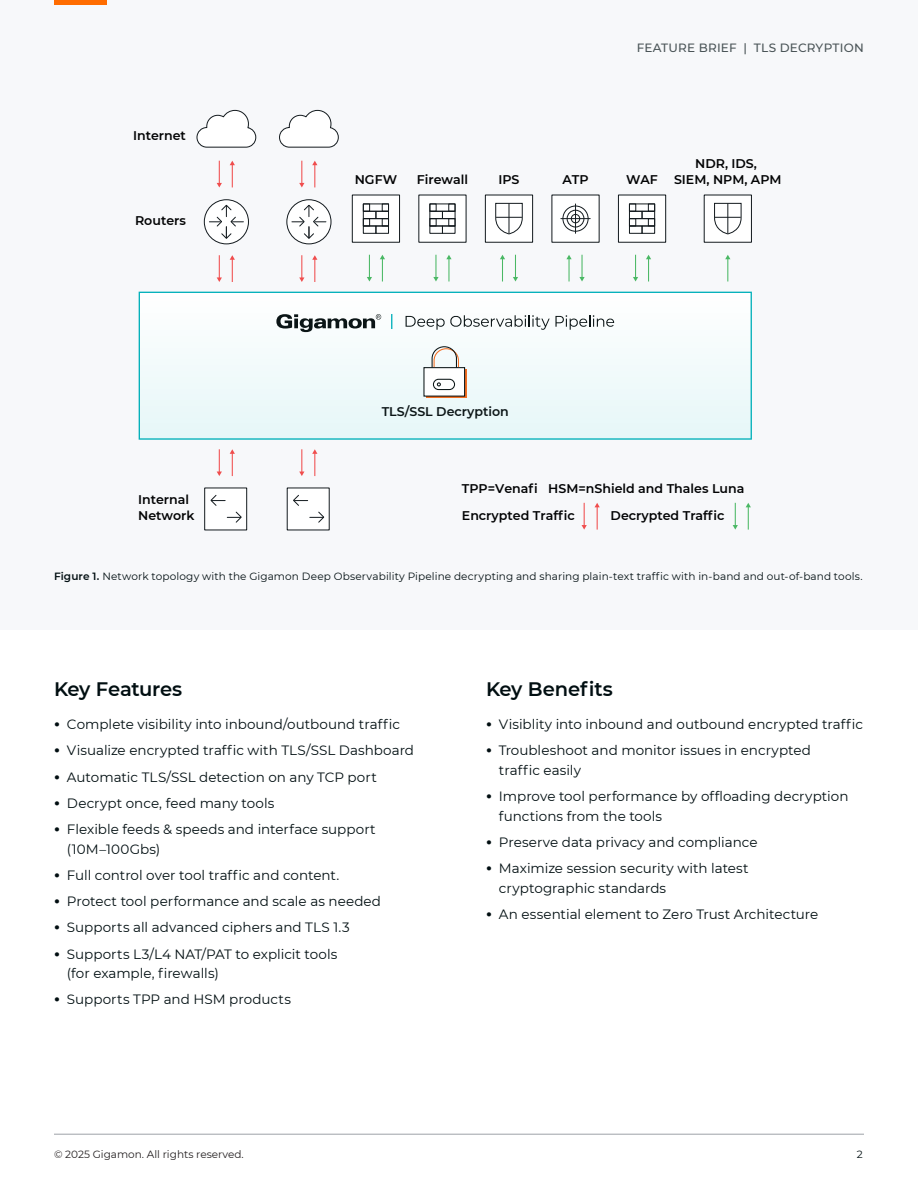
<style>
.page{position:relative;width:918px;height:1188px;background:#fff}
.page>*{position:absolute;margin:0;border:0;box-sizing:border-box;transform-origin:0 0}
.t1{font:600 19.5px "Montserrat";letter-spacing:-.015em;color:#010e11}
.t2{font:13.5px/19.5px "Montserrat";color:#010e11}
.t3{font:600 12.6px/15.1px "Montserrat";color:#020304}
.t4{font:600 12.6px "Montserrat";color:#0b1516}
.t5{font:500 12px "Montserrat";letter-spacing:.02em;color:#4a5457}
.t6{font:10.5px "Montserrat";letter-spacing:.01em;color:#010e11}
.t7{font:10.5px "Montserrat";color:#231f20}
.s1{font-weight:600}
.s2{font-weight:700;font-size:16.5px}
</style>
<div class="page">
<hr style="left:54px;top:1134px;width:810px;height:1px;background:#9da2a7">
<div style="left:0;top:0;width:918px;height:630px;background:#f7f8fa"></div>
<hr style="left:54px;top:0;width:53px;height:4px;background:#ff6c00">
<svg style="left:196px;top:109px;width:61px;height:39px"></svg>
<div style="left:205px;top:488px;width:42px;height:42px;background:#fff"></div>
<div style="left:204px;top:487px;width:43px;height:43px;border:1px solid #131a1e"></div>
<svg style="left:210px;top:495px;width:32px;height:28px"></svg>
<svg style="left:217px;top:449px;width:5px;height:27px"></svg>
<svg style="left:230px;top:449px;width:5px;height:27px"></svg>
<svg style="left:217px;top:255px;width:5px;height:27px"></svg>
<svg style="left:230px;top:255px;width:5px;height:27px"></svg>
<svg style="left:217px;top:161px;width:5px;height:26px"></svg>
<svg style="left:230px;top:161px;width:5px;height:26px"></svg>
<div style="left:618px;top:195px;width:48px;height:47px;background:#fff"></div>
<div style="left:618px;top:195px;width:48px;height:48px;border:1px solid #131a1e"></div>
<div style="left:642px;top:211px;width:13px;height:8px;border:1px solid #131a1e"></div>
<div style="left:642px;top:225px;width:13px;height:9px;border:1px solid #131a1e"></div>
<div style="left:629px;top:211px;width:14px;height:8px;border:1px solid #131a1e"></div>
<div style="left:629px;top:225px;width:14px;height:9px;border:1px solid #131a1e"></div>
<div style="left:648px;top:203px;width:7px;height:9px;border:1px solid #131a1e"></div>
<div style="left:648px;top:218px;width:7px;height:8px;border:1px solid #131a1e"></div>
<div style="left:629px;top:203px;width:7px;height:9px;border:1px solid #131a1e"></div>
<div style="left:629px;top:218px;width:7px;height:8px;border:1px solid #131a1e"></div>
<svg style="left:646px;top:255px;width:5px;height:27px"></svg>
<svg style="left:633px;top:255px;width:5px;height:27px"></svg>
<div style="left:419px;top:195px;width:47px;height:47px;background:#fff"></div>
<div style="left:442px;top:211px;width:14px;height:8px;border:1px solid #131a1e"></div>
<div style="left:442px;top:225px;width:14px;height:9px;border:1px solid #131a1e"></div>
<div style="left:429px;top:211px;width:14px;height:8px;border:1px solid #131a1e"></div>
<div style="left:429px;top:225px;width:14px;height:9px;border:1px solid #131a1e"></div>
<div style="left:448px;top:203px;width:8px;height:9px;border:1px solid #131a1e"></div>
<div style="left:448px;top:218px;width:8px;height:8px;border:1px solid #131a1e"></div>
<div style="left:429px;top:203px;width:8px;height:9px;border:1px solid #131a1e"></div>
<div style="left:429px;top:218px;width:8px;height:8px;border:1px solid #131a1e"></div>
<svg style="left:446px;top:255px;width:6px;height:27px"></svg>
<svg style="left:433px;top:255px;width:6px;height:27px"></svg>
<div style="left:352px;top:195px;width:48px;height:47px;background:#fff"></div>
<div style="left:352px;top:195px;width:48px;height:48px;border:1px solid #131a1e"></div>
<div style="left:375px;top:211px;width:14px;height:8px;border:1px solid #131a1e"></div>
<div style="left:375px;top:225px;width:14px;height:9px;border:1px solid #131a1e"></div>
<div style="left:363px;top:211px;width:13px;height:8px;border:1px solid #131a1e"></div>
<div style="left:363px;top:225px;width:13px;height:9px;border:1px solid #131a1e"></div>
<div style="left:382px;top:203px;width:7px;height:9px;border:1px solid #131a1e"></div>
<div style="left:382px;top:218px;width:7px;height:8px;border:1px solid #131a1e"></div>
<div style="left:363px;top:203px;width:7px;height:9px;border:1px solid #131a1e"></div>
<div style="left:363px;top:218px;width:7px;height:8px;border:1px solid #131a1e"></div>
<svg style="left:380px;top:255px;width:5px;height:27px"></svg>
<svg style="left:367px;top:255px;width:5px;height:27px"></svg>
<div style="left:552px;top:195px;width:47px;height:47px;background:#fff"></div>
<svg style="left:561px;top:204px;width:29px;height:29px"></svg>
<svg style="left:566px;top:255px;width:6px;height:27px"></svg>
<svg style="left:579px;top:255px;width:6px;height:27px"></svg>
<div style="left:485px;top:195px;width:48px;height:47px;background:#fff"></div>
<div style="left:485px;top:195px;width:48px;height:48px;border:1px solid #131a1e"></div>
<svg style="left:500px;top:255px;width:5px;height:27px"></svg>
<svg style="left:513px;top:255px;width:5px;height:27px"></svg>
<svg style="left:495px;top:202px;width:28px;height:33px"></svg>
<div style="left:704px;top:195px;width:47px;height:47px;background:#fff"></div>
<div style="left:704px;top:195px;width:48px;height:48px;border:1px solid #131a1e"></div>
<svg style="left:725px;top:255px;width:5px;height:27px"></svg>
<svg style="left:714px;top:202px;width:28px;height:33px"></svg>
<svg style="left:204px;top:200px;width:44px;height:44px"></svg>
<div style="left:204px;top:199px;width:45px;height:45px;border:1px solid #131a1e;border-radius:50%"></div>
<svg style="left:209px;top:204px;width:34px;height:36px"></svg>
<svg style="left:279px;top:109px;width:60px;height:39px"></svg>
<div style="left:287px;top:488px;width:42px;height:42px;background:#fff"></div>
<svg style="left:293px;top:494px;width:32px;height:29px"></svg>
<svg style="left:299px;top:449px;width:5px;height:27px"></svg>
<svg style="left:312px;top:449px;width:5px;height:27px"></svg>
<svg style="left:582px;top:503px;width:5px;height:27px"></svg>
<svg style="left:595px;top:503px;width:5px;height:27px"></svg>
<svg style="left:733px;top:503px;width:5px;height:27px"></svg>
<svg style="left:746px;top:503px;width:5px;height:27px"></svg>
<svg style="left:299px;top:255px;width:5px;height:27px"></svg>
<svg style="left:312px;top:255px;width:5px;height:27px"></svg>
<svg style="left:299px;top:161px;width:5px;height:26px"></svg>
<svg style="left:312px;top:161px;width:5px;height:26px"></svg>
<svg style="left:287px;top:200px;width:44px;height:44px"></svg>
<div style="left:286px;top:199px;width:45px;height:45px;border:1px solid #131a1e;border-radius:50%"></div>
<svg style="left:292px;top:204px;width:34px;height:36px"></svg>
<div style="left:139px;top:292px;width:613px;height:148px;background:#f2fafb"></div>
<svg style="left:391px;top:314px;width:1px;height:15px"></svg>
<svg style="left:406px;top:315px;width:208px;height:15px"></svg>
<svg style="left:276px;top:314px;width:105px;height:18px"></svg>
<div style="left:426px;top:370px;width:41px;height:28px;background:#d8631f"></div>
<div style="left:424px;top:368px;width:41px;height:28px;background:#fff"></div>
<div style="left:423px;top:367px;width:42px;height:30px;border:1px solid #0b1516"></div>
<svg style="left:431px;top:346px;width:29px;height:23px"></svg>
<svg style="left:432px;top:378px;width:24px;height:13px"></svg>
<p class="t3" style="left:133px;top:127px;width:54px">Internet</p>
<p class="t3" style="left:135px;top:213px;width:52px">Routers</p>
<p class="t3" style="left:138px;top:492px;width:58px">Internal<br>Network</p>
<p class="t5" style="left:637px;top:39px;width:229px">FEATURE BRIEF | TLS DECRYPTION</p>
<p class="t3" style="left:355px;top:171px;width:44px">NGFW</p>
<p class="t3" style="left:417px;top:171px;width:53px">Firewall</p>
<p class="t3" style="left:498px;top:171px;width:23px">IPS</p>
<p class="t3" style="left:562px;top:171px;width:28px">ATP</p>
<p class="t3" style="left:626px;top:171px;width:33px">WAF</p>
<p class="t3" style="left:674px;top:156px;width:109px;text-align:center">NDR, IDS,<br>SIEM, NPM, APM</p>
<p class="t4" style="left:382px;top:403px;width:129px">TLS/SSL Decryption</p>
<p class="t3" style="left:611px;top:475px;width:135px;line-height:26.7px;text-indent:-149px">TPP=Venafi HSM=nShield and Thales Luna<br>Decrypted Traffic</p>
<p class="t3" style="left:462px;top:507px;width:114px">Encrypted Traffic</p>
<p class="t6" style="left:54px;top:569px;width:810px"><span class="s1">Figure 1.</span> Network topology with the Gigamon Deep Observability Pipeline decrypting and sharing plain-text traffic with in-band and out-of-band tools.</p>
<h1 class="t1" style="left:54px;top:675px;width:130px">Key Features</h1>
<p class="t2" style="left:54px;top:714px;width:347px"><span class="s2">•</span> Complete visibility into inbound/outbound traffic</p>
<p class="t2" style="left:54px;top:740px;width:362px"><span class="s2">•</span> Visualize encrypted traffic with TLS/SSL Dashboard</p>
<p class="t2" style="left:54px;top:767px;width:324px"><span class="s2">•</span> Automatic TLS/SSL detection on any TCP port</p>
<p class="t2" style="left:54px;top:793px;width:222px"><span class="s2">•</span> Decrypt once, feed many tools</p>
<p class="t2" style="left:67px;top:819px;width:310px;text-indent:-13px"><span class="s2">•</span> Flexible feeds &amp; speeds and interface support (10M–100Gbs)</p>
<p class="t2" style="left:54px;top:865px;width:287px"><span class="s2">•</span> Full control over tool traffic and content.</p>
<p class="t2" style="left:54px;top:891px;width:329px"><span class="s2">•</span> Protect tool performance and scale as needed</p>
<p class="t2" style="left:54px;top:917px;width:297px"><span class="s2">•</span> Supports all advanced ciphers and TLS 1.3</p>
<p class="t2" style="left:67px;top:944px;width:272px;text-indent:-13px"><span class="s2">•</span> Supports L3/L4 NAT/PAT to explicit tools (for example, firewalls)</p>
<p class="t2" style="left:54px;top:989px;width:238px"><span class="s2">•</span> Supports TPP and HSM products</p>
<h1 class="t1" style="left:486px;top:675px;width:128px">Key Benefits</h1>
<p class="t2" style="left:486px;top:714px;width:379px"><span class="s2">•</span> Visiblity into inbound and outbound encrypted traffic</p>
<p class="t2" style="left:499px;top:740px;width:314px;text-indent:-13px"><span class="s2">•</span> Troubleshoot and monitor issues in encrypted traffic easily</p>
<p class="t2" style="left:499px;top:786px;width:351px;text-indent:-13px"><span class="s2">•</span> Improve tool performance by offloading decryption functions from the tools</p>
<p class="t2" style="left:486px;top:832px;width:273px"><span class="s2">•</span> Preserve data privacy and compliance</p>
<p class="t2" style="left:499px;top:858px;width:251px;text-indent:-13px"><span class="s2">•</span> Maximize session security with latest cryptographic standards</p>
<p class="t2" style="left:486px;top:904px;width:334px"><span class="s2">•</span> An essential element to Zero Trust Architecture</p>
<p class="t7" style="left:54px;top:1147px;width:191px">© 2025 Gigamon. All rights reserved.</p>
<p class="t6" style="left:857px;top:1147px;width:7px">2</p>
</div>
